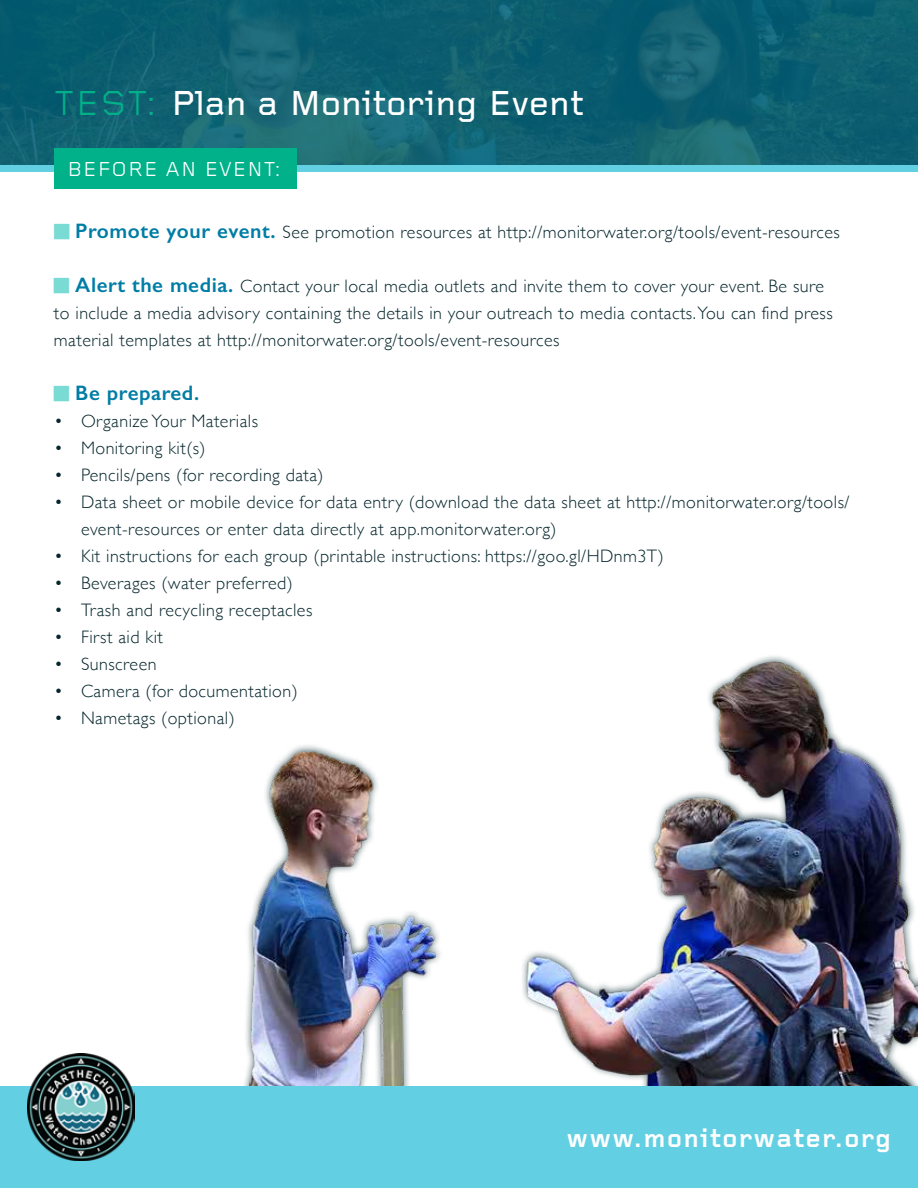
<style>
.page{position:relative;width:918px;height:1188px;background:#fff}
.page>*{position:absolute;margin:0;border:0;box-sizing:border-box;transform-origin:0 0}
.t1{font:500 36px "Foundry Gridnik";color:#fff}
.t2{font:700 27px "Foundry Gridnik";letter-spacing:.05em;color:#fff}
.t3{font:21px "Foundry Gridnik";letter-spacing:.05em;color:#fff}
.t4{font:600 21px "Gill Sans";letter-spacing:.025em;color:#007da5}
.t5{font:300 18px/27px "Gill Sans";letter-spacing:.025em;color:#06262d}
.s1{font-weight:400;color:#00b189}
.s2{font-weight:600;font-size:21px;color:#007da5}
</style>
<div class="page">
<div style="left:242px;top:654px;width:676px;height:492px;background:#06262d;opacity:.75"></div>
<img style="left:250px;top:662px;width:668px;height:425px">
<img style="left:0;top:0;width:918px;height:165px">
<div style="left:0;top:165px;width:918px;height:7px;background:#63cfe3"></div>
<div style="left:0;top:1087px;width:918px;height:101px;background:#63cfe3"></div>
<img style="left:27px;top:1053px;width:108px;height:108px">
<div style="left:54px;top:148px;width:243px;height:41px;background:#00b189"></div>
<h1 class="t1" style="left:54px;top:83px;width:532px"><span class="s1">TEST:</span> Plan a Monitoring Event</h1>
<p class="t3" style="left:68px;top:158px;width:215px">BEFORE AN EVENT:</p>
<p class="t5" style="left:75px;top:218px;width:766px"><span class="s2">Promote your event.</span> See promotion resources at http://monitorwater.org/tools/event-resources</p>
<p class="t5" style="left:54px;top:272px;width:780px;text-indent:21px"><span class="s2">Alert the media.</span> Contact your local media outlets and invite them to cover your event. Be sure to include a media advisory containing the details in your outreach to media contacts. You can find press material templates at http://monitorwater.org/tools/event-resources</p>
<p class="t4" style="left:75px;top:380px;width:125px">Be prepared.</p>
<p class="t5" style="left:54px;top:407px;width:206px">• Organize Your Materials</p>
<p class="t5" style="left:54px;top:434px;width:153px">• Monitoring kit(s)</p>
<p class="t5" style="left:54px;top:461px;width:271px">• Pencils/pens (for recording data)</p>
<p class="t5" style="left:81px;top:488px;width:770px;text-indent:-27px">• Data sheet or mobile device for data entry (download the data sheet at http://monitorwater.org/tools/ event-resources or enter data directly at app.monitorwater.org)</p>
<p class="t5" style="left:54px;top:542px;width:611px">• Kit instructions for each group (printable instructions: https://goo.gl/HDnm3T)</p>
<p class="t5" style="left:54px;top:569px;width:240px">• Beverages (water preferred)</p>
<p class="t5" style="left:54px;top:596px;width:260px">• Trash and recycling receptacles</p>
<p class="t5" style="left:54px;top:623px;width:110px">• First aid kit</p>
<p class="t5" style="left:54px;top:650px;width:104px">• Sunscreen</p>
<p class="t5" style="left:54px;top:677px;width:245px">• Camera (for documentation)</p>
<p class="t5" style="left:54px;top:704px;width:182px">• Nametags (optional)</p>
<h2 class="t2" style="left:566px;top:1123px;width:326px">www.monitorwater.org</h2>
</div>
